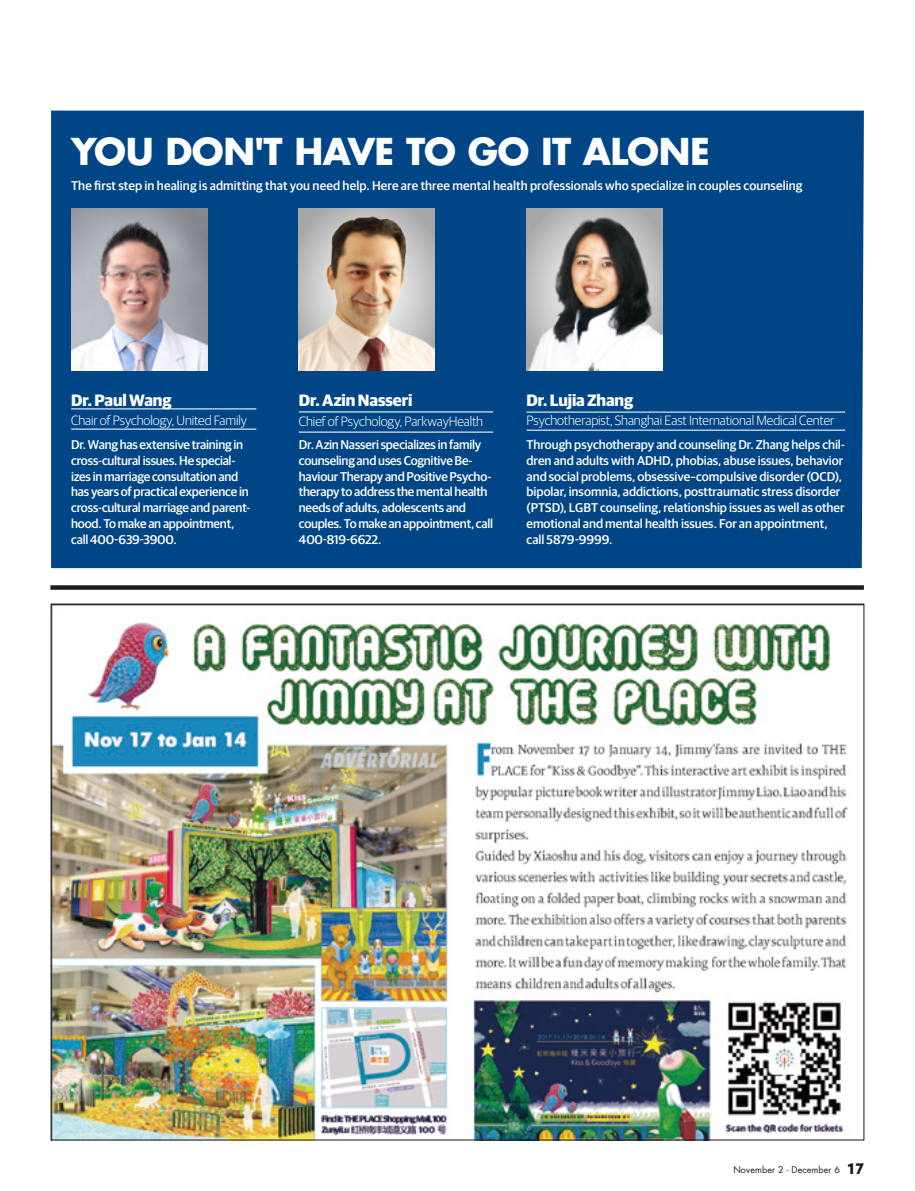
<style>
.page{position:relative;width:915px;height:1191px;background:#fff}
.page>*{position:absolute;margin:0;border:0;box-sizing:border-box;transform-origin:0 0}
.t1{font:700 36px "Futura Std";letter-spacing:-.015em;color:#fff}
.t2{font:700 16.5px "Guardian Sans";letter-spacing:-.005em;color:#fff}
.t3{font:300 13.5px "Guardian Sans";letter-spacing:-.01em;color:#fff}
.t4{font:500 12.75px/15.8px "Guardian Sans";letter-spacing:-.01em;color:#fff}
.t5{font:9px "Futura Std";letter-spacing:.01em;color:#231916}
.s1{font-family:"Verlag";font-weight:900;font-size:18px}
</style>
<div class="page">
<div style="left:51px;top:111px;width:812px;height:457px;background:#004686"></div>
<img style="left:53px;top:622px;width:795px;height:516px">
<div style="left:50px;top:585px;width:813px;height:5px;background:#231916"></div>
<img style="left:71px;top:209px;width:136px;height:162px">
<img style="left:299px;top:209px;width:135px;height:162px">
<img style="left:526px;top:209px;width:136px;height:162px">
<hr style="left:71px;top:428px;width:185px;height:1px;background:#fff">
<hr style="left:71px;top:408px;width:185px;height:1px;background:#fff">
<hr style="left:299px;top:431px;width:194px;height:1px;background:#fff">
<hr style="left:299px;top:411px;width:194px;height:1px;background:#fff">
<hr style="left:526px;top:411px;width:318px;height:1px;background:#fff">
<hr style="left:526px;top:429px;width:318px;height:2px;background:#fff">
<h1 class="t1" style="left:71px;top:127px;width:640px">YOU DON'T HAVE TO GO IT ALONE</h1>
<p class="t4" style="left:71px;top:177px;width:732px">The first step in healing is admitting that you need help. Here are three mental health professionals who specialize in couples counseling</p>
<p class="t2" style="left:71px;top:387px;width:102px">Dr. Paul Wang</p>
<p class="t3" style="left:71px;top:411px;width:177px">Chair of Psychology, United Family</p>
<p class="t4" style="left:71px;top:436px;width:180px">Dr. Wang has extensive training in cross-cultural issues. He special&shy;izes in marriage consultation and has years of practical experience in cross-cultural marriage and parent&shy;hood. To make an appointment, call 400-639-3900.</p>
<p class="t2" style="left:299px;top:387px;width:115px">Dr. Azin Nasseri</p>
<p class="t3" style="left:299px;top:412px;width:186px">Chief of Psychology, ParkwayHealth</p>
<p class="t4" style="left:299px;top:436px;width:196px">Dr. Azin Nasseri specializes in family counseling and uses Cognitive Be&shy;haviour Therapy and Positive Psycho&shy;therapy to address the mental health needs of adults, adolescents and couples. To make an appointment, call 400-819-6622.</p>
<p class="t2" style="left:526px;top:387px;width:108px">Dr. Lujia Zhang</p>
<p class="t3" style="left:526px;top:411px;width:309px">Psychotherapist, Shanghai East International Medical Center</p>
<p class="t4" style="left:526px;top:436px;width:320px">Through psychotherapy and counseling Dr. Zhang helps chil&shy;dren and adults with ADHD, phobias, abuse issues, behavior and social problems, obsessive–compulsive disorder (OCD), bipolar, insomnia, addictions, posttraumatic stress disorder (PTSD), LGBT counseling, relationship issues as well as other emotional and mental health issues. For an appointment, call 5879-9999.</p>
<p class="t5" style="left:733px;top:1163px;width:132px">November 2 - December 6 <span class="s1">17</span></p>
</div>
